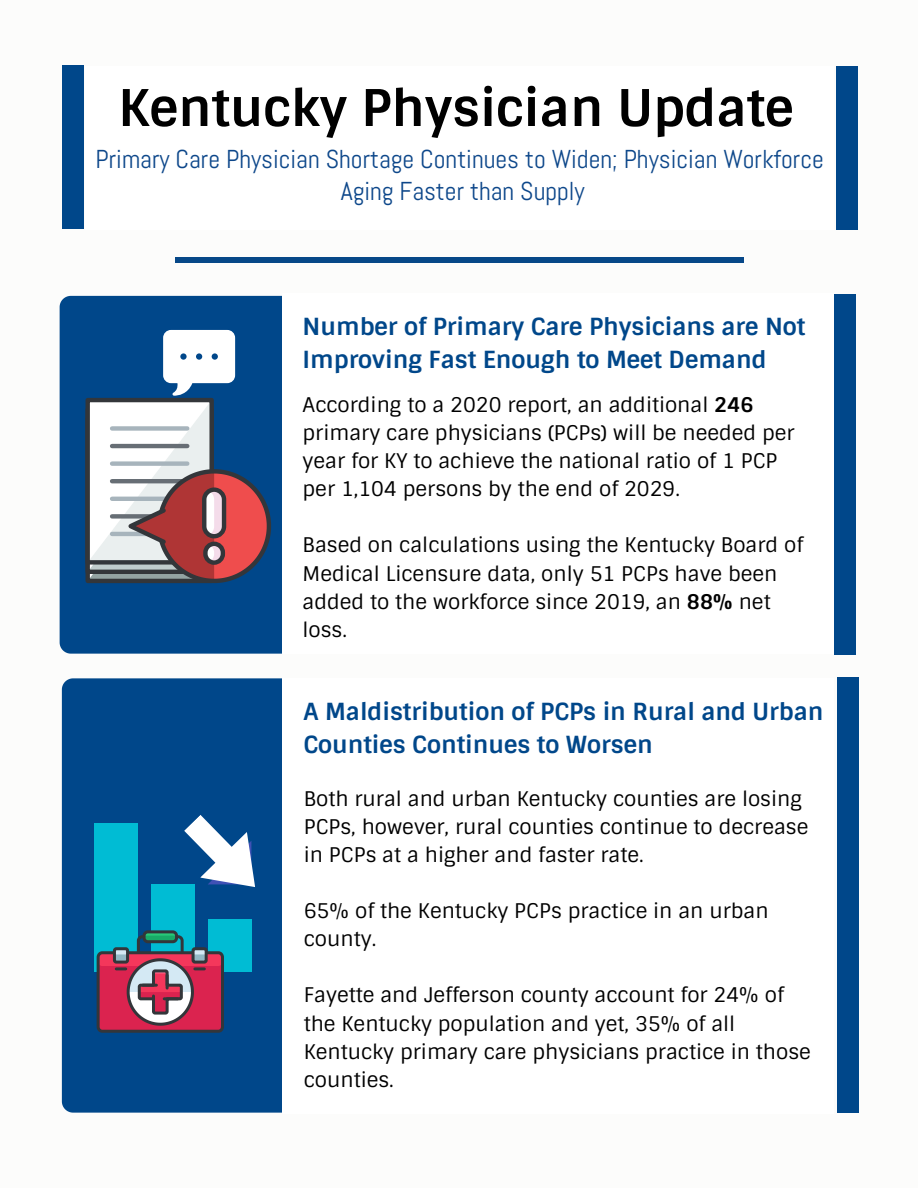
<style>
.page{position:relative;width:918px;height:1188px;background:#fcfcfb}
.page>*{position:absolute;margin:0;border:0;box-sizing:border-box;transform-origin:0 0}
.t1{font:700 50.7px "Sintony";color:#000}
.t2{font:25.8px/32.7px "Abel";color:#0d478a;text-align:center}
.t3{font:700 23.7px/32.7px "Sintony";color:#00478a}
.t4{font:20.25px/28.2px "Sintony";color:#000}
.s1{font-weight:700}
</style>
<div class="page">
<div style="left:86px;top:66px;width:748px;height:163px;background:#fff"></div>
<div style="left:60px;top:296px;width:222px;height:358px;background:#00478a"></div>
<div style="left:835px;top:295px;width:21px;height:360px;background:#00478a"></div>
<div style="left:282px;top:294px;width:552px;height:360px;background:#fff"></div>
<svg style="left:88px;top:330px;width:183px;height:254px"></svg>
<div style="left:176px;top:258px;width:568px;height:5px;background:#074888"></div>
<div style="left:62px;top:678px;width:220px;height:435px;background:#00478a"></div>
<div style="left:837px;top:677px;width:21px;height:436px;background:#00478a"></div>
<div style="left:282px;top:678px;width:552px;height:436px;background:#fff"></div>
<div style="left:151px;top:884px;width:44px;height:88px;background:#00bcd4"></div>
<div style="left:94px;top:823px;width:44px;height:149px;background:#00bcd4"></div>
<div style="left:208px;top:919px;width:43px;height:53px;background:#00bcd4"></div>
<svg style="left:184px;top:815px;width:71px;height:72px"></svg>
<div style="left:137px;top:935px;width:47px;height:34px;border:3px solid #33363a;border-radius:4px"></div>
<div style="left:98px;top:953px;width:124px;height:78px;background:#db234f;border-radius:4px"></div>
<div style="left:98px;top:953px;width:124px;height:13px;background:#f4375b;border-radius:4px"></div>
<div style="left:97px;top:951px;width:127px;height:82px;border:3px solid #33363a;border-radius:4px"></div>
<svg style="left:114px;top:949px;width:14px;height:13px"></svg>
<div style="left:114px;top:949px;width:14px;height:5px;background:#d4e9f4;border-radius:2px"></div>
<div style="left:113px;top:947px;width:16px;height:17px;border:3px solid #33363a;border-radius:2px"></div>
<svg style="left:193px;top:949px;width:13px;height:13px"></svg>
<div style="left:193px;top:949px;width:13px;height:5px;background:#d4e9f4;border-radius:2px"></div>
<div style="left:192px;top:947px;width:16px;height:17px;border:3px solid #33363a;border-radius:2px"></div>
<div style="left:144px;top:932px;width:33px;height:10px;background:#24c275;border-radius:4px"></div>
<svg style="left:147px;top:936px;width:27px;height:3px"></svg>
<div style="left:143px;top:930px;width:35px;height:13px;border:3px solid #33363a;border-radius:4px"></div>
<svg style="left:116px;top:957px;width:88px;height:69px"></svg>
<div style="left:836px;top:66px;width:21px;height:163px;background:#00478a"></div>
<div style="left:62px;top:65px;width:21px;height:163px;background:#00478a"></div>
<h1 class="t1" style="left:118px;top:76px;width:677px">Kentucky Physician Update</h1>
<p class="t2" style="left:96px;top:142px;width:730px">Primary Care Physician Shortage Continues to Widen; Physician Workforce<br>Aging Faster than Supply</p>
<p class="t3" style="left:303px;top:311px;width:504px">Number of Primary Care Physicians are Not<br>Improving Fast Enough to Meet Demand</p>
<p class="t4" style="left:303px;top:391px;width:494px">According to a 2020 report, an additional <span class="s1">246 </span>primary care physicians (PCPs) will be needed per year for KY to achieve the national ratio of 1 PCP per 1,104 persons by the end of 2029.</p>
<p class="t4" style="left:303px;top:531px;width:502px">Based on calculations using the Kentucky Board of Medical Licensure data, only 51 PCPs have been added to the workforce since 2019, an <span class="s1">88%</span> net loss.</p>
<p class="t3" style="left:303px;top:696px;width:522px">A Maldistribution of PCPs in Rural and Urban<br>Counties Continues to Worsen</p>
<p class="t4" style="left:304px;top:784px;width:506px">Both rural and urban Kentucky counties are losing<br>PCPs, however, rural counties continue to decrease in PCPs at a higher and faster rate.</p>
<p class="t4" style="left:304px;top:897px;width:466px">65% of the Kentucky PCPs practice in an urban county.</p>
<p class="t4" style="left:304px;top:981px;width:509px">Fayette and Jefferson county account for 24% of the Kentucky population and yet, 35% of all Kentucky primary care physicians practice in those counties.</p>
</div>
